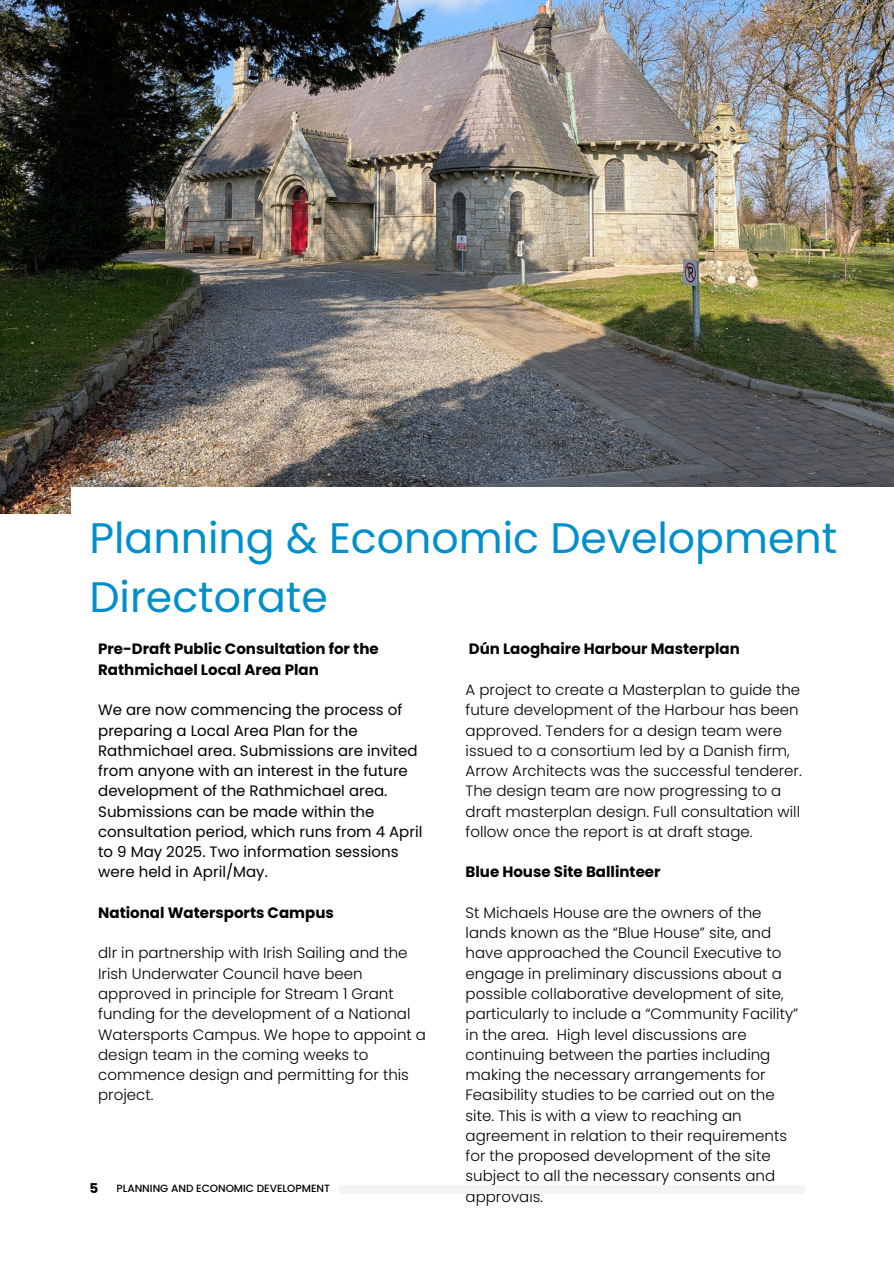
<style>
.page{position:relative;width:894px;height:1264px;background:#fff}
.page>*{position:absolute;margin:0;border:0;box-sizing:border-box;transform-origin:0 0}
.t1{font:42.6px/59.4px "Poppins";color:#008fcb}
.t2{font:300 15px/20.2px "Poppins";color:#000}
.t3{font:15px/20.2px "Poppins";color:#000}
.t4{font:700 15px/20.2px "Poppins";color:#000}
.t5{font:700 13.5px "Poppins";color:#000}
.t6{font:500 10.5px "Poppins";color:#000}
</style>
<div class="page">
<div style="left:339px;top:1185px;width:465px;height:8px;background:#f4f4f4"></div>
<img style="left:0;top:0;width:893px;height:513px">
<div style="left:72px;top:487px;width:821px;height:154px;background:#fff"></div>
<h1 class="t1" style="left:89px;top:508px;width:749px">Planning &amp; Economic Development<br>Directorate</h1>
<p class="t4" style="left:98px;top:639px;width:282px">Pre-Draft Public Consultation for the<br>Rathmichael Local Area Plan</p>
<p class="t3" style="left:98px;top:700px;width:325px">We are now commencing the process of preparing a Local Area Plan for the Rathmichael area. Submissions are invited from anyone with an interest in the future development of the Rathmichael area.<br>Submissions can be made within the consultation period, which runs from 4 April to 9 May 2025. Two information sessions were held in April/May.</p>
<p class="t4" style="left:98px;top:902px;width:237px">National Watersports Campus</p>
<p class="t2" style="left:98px;top:943px;width:329px">dlr in partnership with Irish Sailing and the Irish Underwater Council have been approved in principle for Stream 1 Grant funding for the development of a National Watersports Campus. We hope to appoint a design team in the coming weeks to commence design and permitting for this project.</p>
<p class="t4" style="left:468px;top:639px;width:272px">Dún Laoghaire Harbour Masterplan</p>
<p class="t2" style="left:465px;top:679px;width:337px">A project to create a Masterplan to guide the future development of the Harbour has been approved. Tenders for a design team were issued to a consortium led by a Danish firm, Arrow Architects was the successful tenderer.<br>The design team are now progressing to a draft masterplan design. Full consultation will follow once the report is at draft stage.</p>
<p class="t4" style="left:465px;top:862px;width:196px">Blue House Site Ballinteer</p>
<p class="t2" style="left:465px;top:902px;width:334px">St Michaels House are the owners of the lands known as the “Blue House” site, and have approached the Council Executive to engage in preliminary discussions about a possible collaborative development of site, particularly to include a “Community Facility” in the area. High level discussions are continuing between the parties including making the necessary arrangements for Feasibility studies to be carried out on the site. This is with a view to reaching an agreement in relation to their requirements for the proposed development of the site subject to all the necessary consents and approvals.</p>
<p class="t5" style="left:89px;top:1178px;width:10px">5</p>
<p class="t6" style="left:116px;top:1180px;width:215px">PLANNING AND ECONOMIC DEVELOPMENT</p>
</div>
